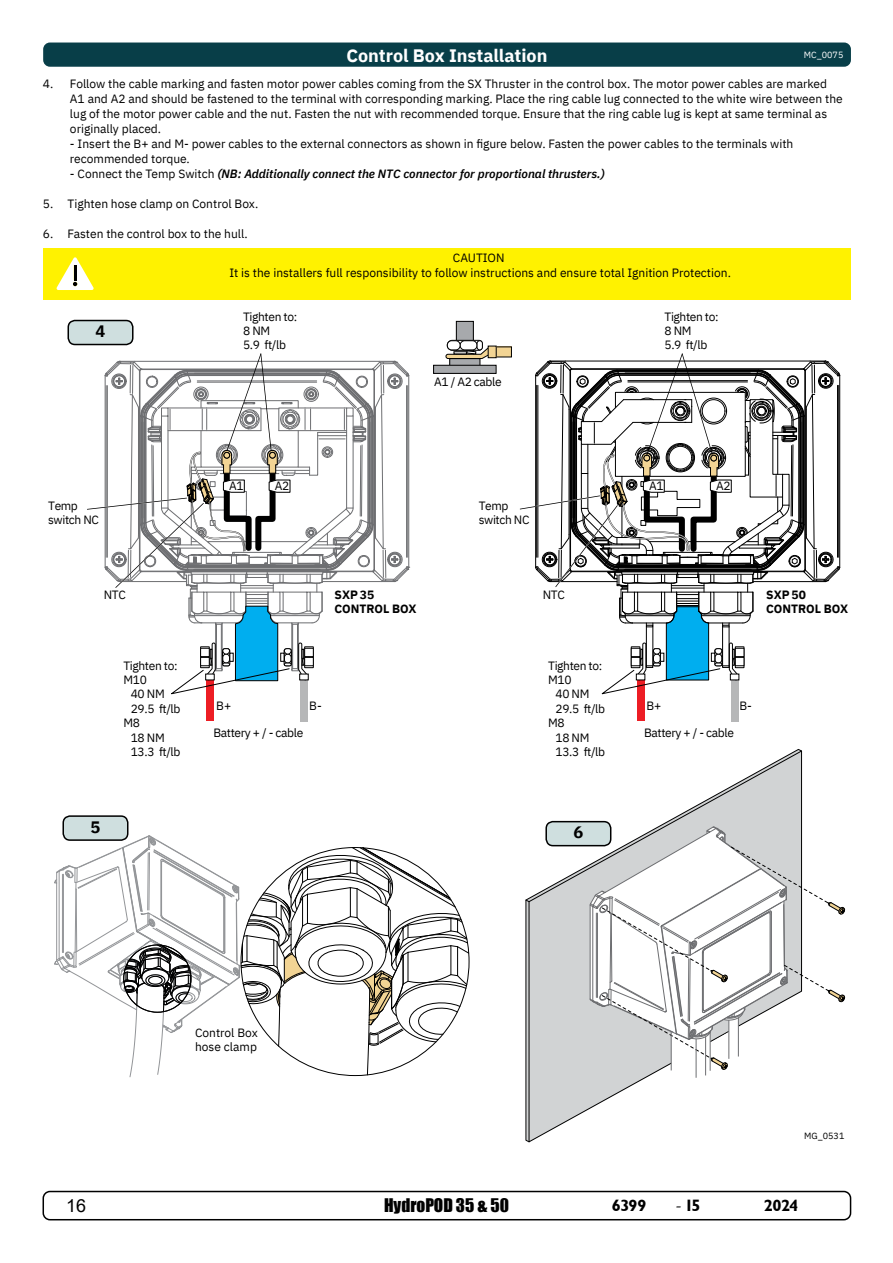
<style>
.page{position:relative;width:893px;height:1263px;background:#fff}
.page>*{position:absolute;margin:0;border:0;box-sizing:border-box;transform-origin:0 0}
.t1{font:700 18px "IBM Plex Sans";color:#fff}
.t2{font:18px "Arial";color:#000}
.t3{font:17.25px "Impact";color:#000}
.t4{font:16.5px "Garrison Sans BOLD";letter-spacing:-.04em;color:#000}
.t5{font:700 16.5px "IBM Plex Sans";color:#000}
.t6{font:12px/15px "IBM Plex Sans";color:#000}
.t7{font:12px/14.4px "IBM Plex Sans";letter-spacing:-.03em;color:#000}
.t8{font:italic 600 12px "IBM Plex Sans";color:#000}
.t9{font:700 12px/14.4px "IBM Plex Sans";color:#000}
.t10{font:9px "IBM Plex Sans";color:#fff}
.t11{font:9px "IBM Plex Sans";color:#000}
.s1{font-weight:400;font-style:normal}
.s2{font-family:"Minion Pro";font-size:18px}
</style>
<div class="page">
<div style="left:43px;top:1191px;width:808px;height:29px;border:2px solid #000;border-radius:7px"></div>
<div style="left:43px;top:43px;width:808px;height:24px;background:#083e48;border-radius:7px"></div>
<div style="left:43px;top:248px;width:808px;height:51px;background:#fff200"></div>
<svg style="left:56px;top:257px;width:38px;height:33px"></svg>
<svg style="left:528px;top:750px;width:274px;height:393px"></svg>
<svg style="left:797px;top:749px;width:5px;height:3px"></svg>
<svg style="left:525px;top:899px;width:5px;height:4px"></svg>
<div style="left:68px;top:320px;width:65px;height:24px;background:#cfdfdf;border-radius:7px"></div>
<div style="left:68px;top:320px;width:66px;height:25px;border:2px solid #000;border-radius:7px"></div>
<div style="left:546px;top:822px;width:65px;height:24px;background:#cfdfdf;border-radius:7px"></div>
<div style="left:545px;top:821px;width:66px;height:25px;border:2px solid #000;border-radius:7px"></div>
<svg style="left:590px;top:826px;width:255px;height:247px"></svg>
<hr style="left:696px;top:1039px;width:1px;height:39px;background:#6d6e71">
<hr style="left:671px;top:1032px;width:1px;height:38px;background:#6d6e71">
<hr style="left:705px;top:1037px;width:1px;height:38px;background:#6d6e71">
<hr style="left:729px;top:1020px;width:1px;height:39px;background:#6d6e71">
<hr style="left:710px;top:1032px;width:1px;height:39px;background:#6d6e71">
<hr style="left:738px;top:1018px;width:1px;height:38px;background:#6d6e71">
<div style="left:300px;top:678px;width:8px;height:43px;background:#b6b7b8"></div>
<div style="left:206px;top:678px;width:8px;height:43px;background:#ed1d24"></div>
<svg style="left:87px;top:353px;width:323px;height:342px"></svg>
<div style="left:731px;top:678px;width:7px;height:43px;background:#b6b7b8"></div>
<div style="left:637px;top:678px;width:7px;height:43px;background:#ed1d24"></div>
<div style="left:494px;top:347px;width:17px;height:10px;background:#f2d494"></div>
<div style="left:456px;top:321px;width:17px;height:45px;background:#a7a9ac"></div>
<div style="left:456px;top:321px;width:18px;height:45px;border:1px solid #000"></div>
<svg style="left:452px;top:360px;width:26px;height:5px"></svg>
<svg style="left:446px;top:340px;width:50px;height:19px"></svg>
<div style="left:434px;top:365px;width:62px;height:8px;background:#a7a9ac"></div>
<div style="left:433px;top:365px;width:63px;height:9px;border:1px solid #000"></div>
<svg style="left:520px;top:353px;width:320px;height:342px"></svg>
<svg style="left:54px;top:835px;width:415px;height:242px"></svg>
<div style="left:63px;top:816px;width:65px;height:24px;background:#cfdfdf;border-radius:7px"></div>
<div style="left:62px;top:815px;width:66px;height:26px;border:2px solid #000;border-radius:7px"></div>
<p class="t1" style="left:346px;top:41px;width:203px">Control Box Installation</p>
<p class="t6" style="left:70px;top:75px;width:774px;text-indent:-27px">4. Follow the cable marking and fasten motor power cables coming from the SX Thruster in the control box. The motor power cables are marked A1 and A2 and should be fastened to the terminal with corresponding marking. Place the ring cable lug connected to the white wire between the lug of the motor power cable and the nut. Fasten the nut with recommended torque. Ensure that the ring cable lug is kept at same terminal as originally placed.</p>
<p class="t6" style="left:70px;top:135px;width:725px">- Insert the B+ and M- power cables to the external connectors as shown in figure below. Fasten the power cables to the terminals with recommended torque.</p>
<p class="t8" style="left:70px;top:164px;width:536px"><span class="s1">- Connect the Temp Switch</span> (NB: Additionally connect the NTC connector for proportional thrusters.)</p>
<p class="t6" style="left:43px;top:195px;width:217px">5. Tighten hose clamp on Control Box.</p>
<p class="t6" style="left:43px;top:225px;width:206px">6. Fasten the control box to the hull.</p>
<p class="t10" style="left:804px;top:48px;width:41px">MC_0075</p>
<p class="t5" style="left:96px;top:318px;width:11px">4</p>
<p class="t6" style="left:229px;top:249px;width:503px;text-align:center">CAUTION<br>It is the installers full responsibility to follow instructions and ensure total Ignition Protection.</p>
<p class="t7" style="left:243px;top:308px;width:56px">Tighten to:<br>8 NM<br>5.9 ft/lb</p>
<p class="t7" style="left:664px;top:308px;width:56px">Tighten to:<br>8 NM<br>5.9 ft/lb</p>
<p class="t7" style="left:434px;top:374px;width:69px">A1 / A2 cable</p>
<p class="t6" style="left:229px;top:477px;width:16px">A1</p>
<p class="t6" style="left:275px;top:477px;width:16px">A2</p>
<p class="t6" style="left:649px;top:477px;width:16px">A1</p>
<p class="t6" style="left:716px;top:477px;width:16px">A2</p>
<p class="t7" style="left:48px;top:497px;width:52px">Temp switch NC</p>
<p class="t7" style="left:479px;top:497px;width:52px">Temp switch NC</p>
<p class="t6" style="left:104px;top:586px;width:24px">NTC</p>
<p class="t9" style="left:335px;top:586px;width:83px">SXP35<br>CONTROL BOX</p>
<p class="t6" style="left:543px;top:586px;width:24px">NTC</p>
<p class="t9" style="left:766px;top:586px;width:83px">SXP50<br>CONTROL BOX</p>
<p class="t7" style="left:123px;top:657px;width:56px">Tighten to:</p>
<p class="t6" style="left:123px;top:671px;width:25px">M10</p>
<p class="t6" style="left:131px;top:686px;width:35px">40 NM</p>
<p class="t6" style="left:131px;top:700px;width:51px">29.5 ft/lb</p>
<p class="t6" style="left:123px;top:714px;width:18px">M8</p>
<p class="t6" style="left:131px;top:729px;width:35px">18 NM</p>
<p class="t6" style="left:131px;top:743px;width:51px">13.3 ft/lb</p>
<p class="t7" style="left:548px;top:657px;width:56px">Tighten to:</p>
<p class="t6" style="left:548px;top:671px;width:25px">M10</p>
<p class="t6" style="left:555px;top:686px;width:35px">40 NM</p>
<p class="t6" style="left:555px;top:700px;width:51px">29.5 ft/lb</p>
<p class="t6" style="left:548px;top:714px;width:18px">M8</p>
<p class="t6" style="left:555px;top:729px;width:35px">18 NM</p>
<p class="t6" style="left:555px;top:743px;width:51px">13.3 ft/lb</p>
<p class="t6" style="left:216px;top:697px;width:17px">B+</p>
<p class="t6" style="left:309px;top:697px;width:14px">B-</p>
<p class="t6" style="left:646px;top:697px;width:17px">B+</p>
<p class="t6" style="left:739px;top:697px;width:14px">B-</p>
<p class="t7" style="left:213px;top:725px;width:91px">Battery + / - cable</p>
<p class="t7" style="left:644px;top:725px;width:91px">Battery + / - cable</p>
<p class="t5" style="left:91px;top:814px;width:11px">5</p>
<p class="t5" style="left:573px;top:819px;width:11px">6</p>
<p class="t6" style="left:195px;top:1024px;width:64px;line-height:14.4px">Control Box hose clamp</p>
<p class="t11" style="left:804px;top:1129px;width:42px">MG_0531</p>
<h1 class="t2" style="left:66px;top:1193px;width:22px">16</h1>
<h2 class="t3" style="left:384px;top:1192px;width:126px">HydroPOD 35 &amp; 50</h2>
<h3 class="t4" style="left:612px;top:1196px;width:36px">6399</h3>
<h3 class="t4" style="left:675px;top:1196px;width:27px"><span class="s2">-</span> 15</h3>
<h3 class="t4" style="left:764px;top:1196px;width:36px">2024</h3>
</div>
